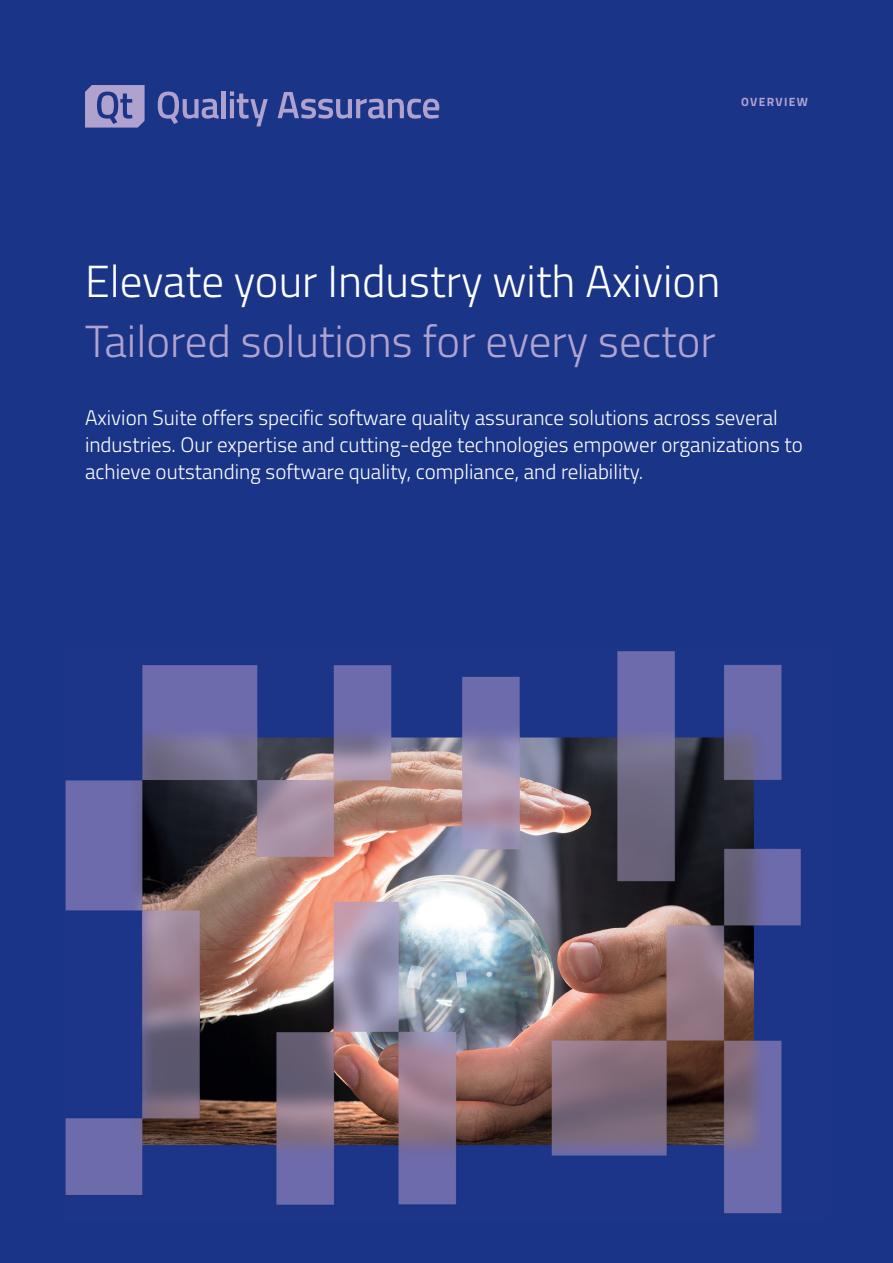
<style>
.page{position:relative;width:893px;height:1263px;background:#1a3588}
.page>*{position:absolute;margin:0;border:0;box-sizing:border-box;transform-origin:0 0}
.t1{font:300 45px "Titillium Web";color:#b1a3cf}
.t2{font:300 45px "Titillium Web";color:#fff}
.t3{font:300 21px/27px "Titillium Web";color:#fff}
.t4{font:700 12px "Titillium Web";letter-spacing:.11em;color:#b1a3cf}
</style>
<div class="page">
<svg style="left:85px;top:85px;width:60px;height:43px"></svg>
<svg style="left:158px;top:92px;width:61px;height:32px"></svg>
<div style="left:221px;top:91px;width:5px;height:27px;background:#b0a2ce"></div>
<svg style="left:230px;top:91px;width:38px;height:35px"></svg>
<svg style="left:278px;top:92px;width:161px;height:27px"></svg>
<img style="left:65px;top:651px;width:736px;height:563px">
<p class="t4" style="left:741px;top:93px;width:68px">OVERVIEW</p>
<h1 class="t2" style="left:85px;top:248px;width:637px">Elevate your Industry with Axivion</h1>
<h1 class="t1" style="left:85px;top:308px;width:632px">Tailored solutions for every sector</h1>
<p class="t3" style="left:85px;top:403px;width:719px">Axivion Suite offers specific software quality assurance solutions across several industries. Our expertise and cutting-edge technologies empower organizations to achieve outstanding software quality, compliance, and reliability.</p>
</div>
